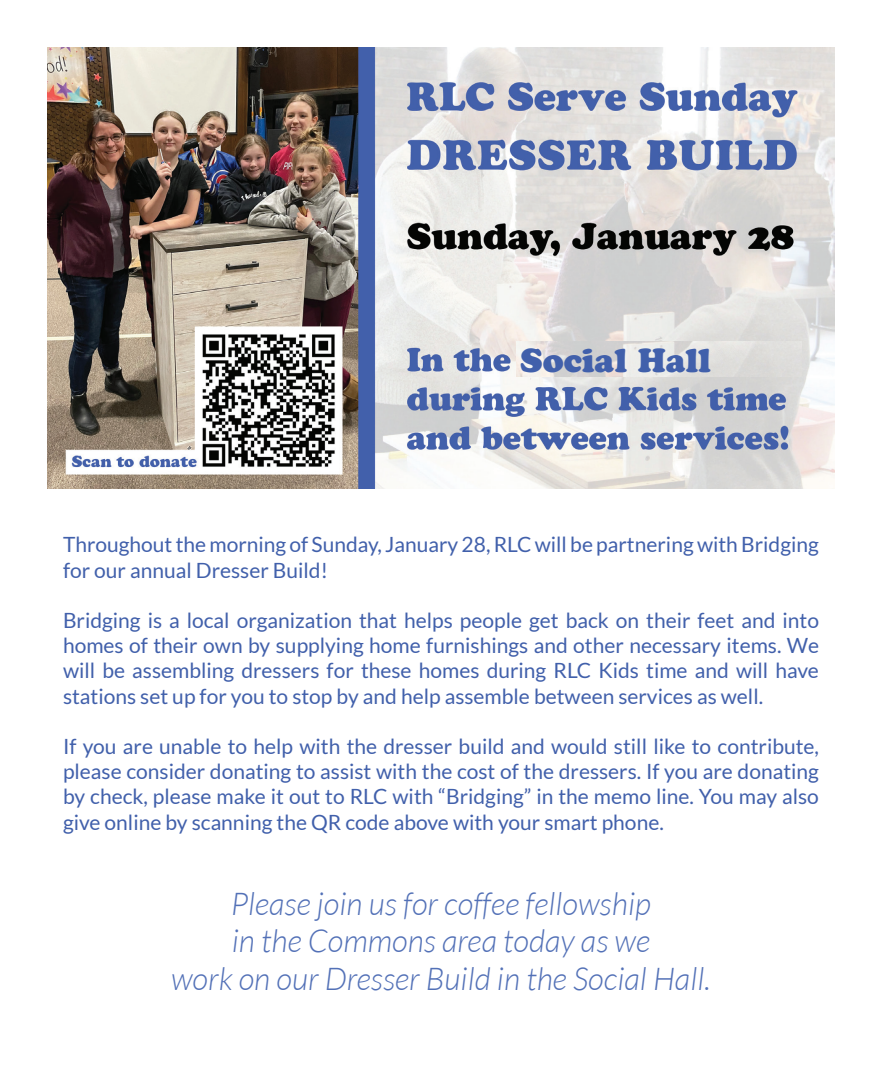
<style>
.page{position:relative;width:882px;height:1071px;background:#fff}
.page>*{position:absolute;margin:0;border:0;box-sizing:border-box;transform-origin:0 0}
.t1{font:33.25px "Cooper Black Std";color:#4160ab}
.t2{font:italic 300 31.5px/37.8px "Lato";color:#5371b7;text-align:center}
.t3{font:21px/25.2px "Lato";color:#4160ab;text-align:justify}
</style>
<div class="page">
<img style="left:47px;top:47px;width:788px;height:441px">
<img style="left:517px;top:341px;width:284px;height:36px">
<h1 class="t1" style="left:520px;top:340px;width:192px">Social Hall</h1>
<p class="t3" style="left:63px;top:532px;width:757px">Throughout the morning of Sunday, January 28, RLC will be partnering with Bridging for our annual Dresser Build!</p>
<p class="t3" style="left:63px;top:608px;width:758px">Bridging is a local organization that helps people get back on their feet and into homes of their own by supplying home furnishings and other necessary items. We will be assembling dressers for these homes during RLC Kids time and will have stations set up for you to stop by and help assemble between services as well.</p>
<p class="t3" style="left:63px;top:734px;width:758px">If you are unable to help with the dresser build and would still like to contribute, please consider donating to assist with the cost of the dressers. If you are donating by check, please make it out to RLC with “Bridging” in the memo line. You may also give online by scanning the QR code above with your smart phone.</p>
<h2 class="t2" style="left:171px;top:886px;width:541px">Please join us for coffee fellowship<br>in the Commons area today as we<br>work on our Dresser Build in the Social Hall.</h2>
</div>
